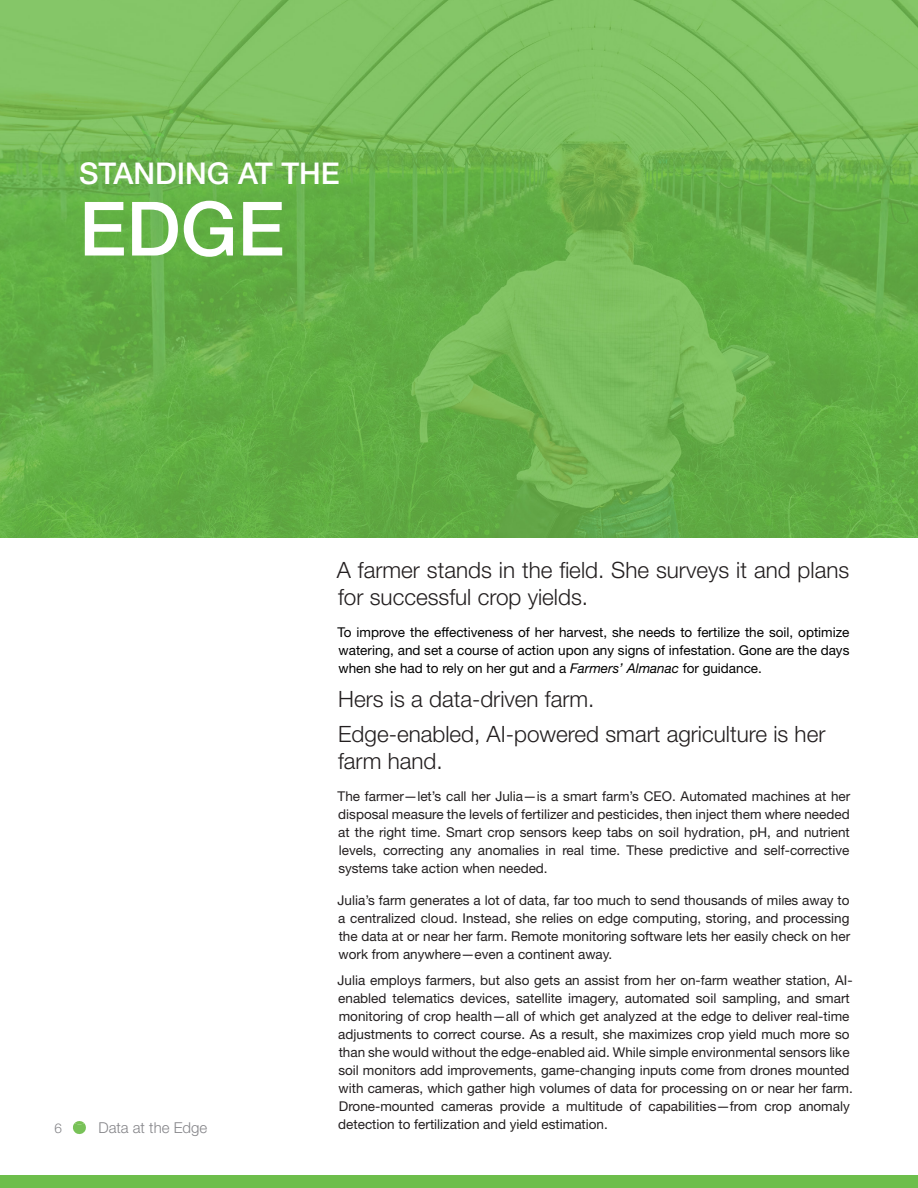
<style>
.page{position:relative;width:918px;height:1188px;background:#fff}
.page>*{position:absolute;margin:0;border:0;box-sizing:border-box;transform-origin:0 0}
.Subhead{font:500 75px "Helvetica Neue LT Std";color:#fff}
.Subhead-2{font:500 30px "Helvetica Neue LT Std";color:#fff}
.Body_Copy{font:300 22.5px/27px "Helvetica Neue LT Std";color:#231f20}
.t1{font:300 15px "Helvetica Neue LT Std";color:#858589}
.Body_Copy-2{font:13.5px/18px "Helvetica Neue LT Std";color:#231f20;text-align:justify}
.Body_Copy-3{font:13.5px/18px "Helvetica Neue LT Std";color:#000;text-align:justify}
.t2{font:300 13.5px "Helvetica Neue LT Std";color:#858589}
.s1{font-style:italic}
</style>
<div class="page">
<div style="left:0;top:1175px;width:918px;height:13px;background:#6dbe4b"></div>
<svg style="left:73px;top:1121px;width:13px;height:13px"></svg>
<img style="left:0;top:0;width:918px;height:538px">
<p class="Subhead-2" style="left:79px;top:155px;width:262px">STANDING AT THE</p>
<p class="Subhead" style="left:79px;top:184px;width:207px">EDGE</p>
<p class="t2" style="left:55px;top:1120px;width:9px">6</p>
<p class="t1" style="left:98px;top:1118px;width:110px">Data at the Edge</p>
<p class="Body_Copy" style="left:337px;top:556px;width:514px">A farmer stands in the field. She surveys it and plans for successful crop yields.</p>
<p class="Body_Copy-3" style="left:338px;top:623px;width:513px">To improve the effectiveness of her harvest, she needs to fertilize the soil, optimize watering, and set a course of action upon any signs of infestation. Gone are the days when she had to rely on her gut and a <span class="s1">Farmers’ Almanac</span> for guidance.</p>
<p class="Body_Copy" style="left:338px;top:685px;width:258px">Hers is a data-driven farm.</p>
<p class="Body_Copy" style="left:338px;top:720px;width:489px">Edge-enabled, AI-powered smart agriculture is her farm hand.</p>
<p class="Body_Copy-2" style="left:338px;top:787px;width:514px">The farmer—let’s call her Julia—is a smart farm’s CEO. Automated machines at her disposal measure the levels of fertilizer and pesticides, then inject them where needed at the right time. Smart crop sensors keep tabs on soil hydration, pH, and nutrient levels, correcting any anomalies in real time. These predictive and self-corrective systems take action when needed.</p>
<p class="Body_Copy-2" style="left:338px;top:891px;width:514px">Julia’s farm generates a lot of data, far too much to send thousands of miles away to a centralized cloud. Instead, she relies on edge computing, storing, and processing the data at or near her farm. Remote monitoring software lets her easily check on her work from anywhere—even a continent away.</p>
<p class="Body_Copy-2" style="left:338px;top:971px;width:517px;text-align:left">Julia employs farmers, but also gets an assist from her on-farm weather station, AI&shy;enabled telematics devices, satellite imagery, automated soil sampling, and smart monitoring of crop health—all of which get analyzed at the edge to deliver real-time adjustments to correct course. As a result, she maximizes crop yield much more so than she would without the edge-enabled aid. While simple environmental sensors like soil monitors add improvements, game-changing inputs come from drones mounted with cameras, which gather high volumes of data for processing on or near her farm.<br>Drone-mounted cameras provide a multitude of capabilities—from crop anomaly detection to fertilization and yield estimation.</p>
</div>
